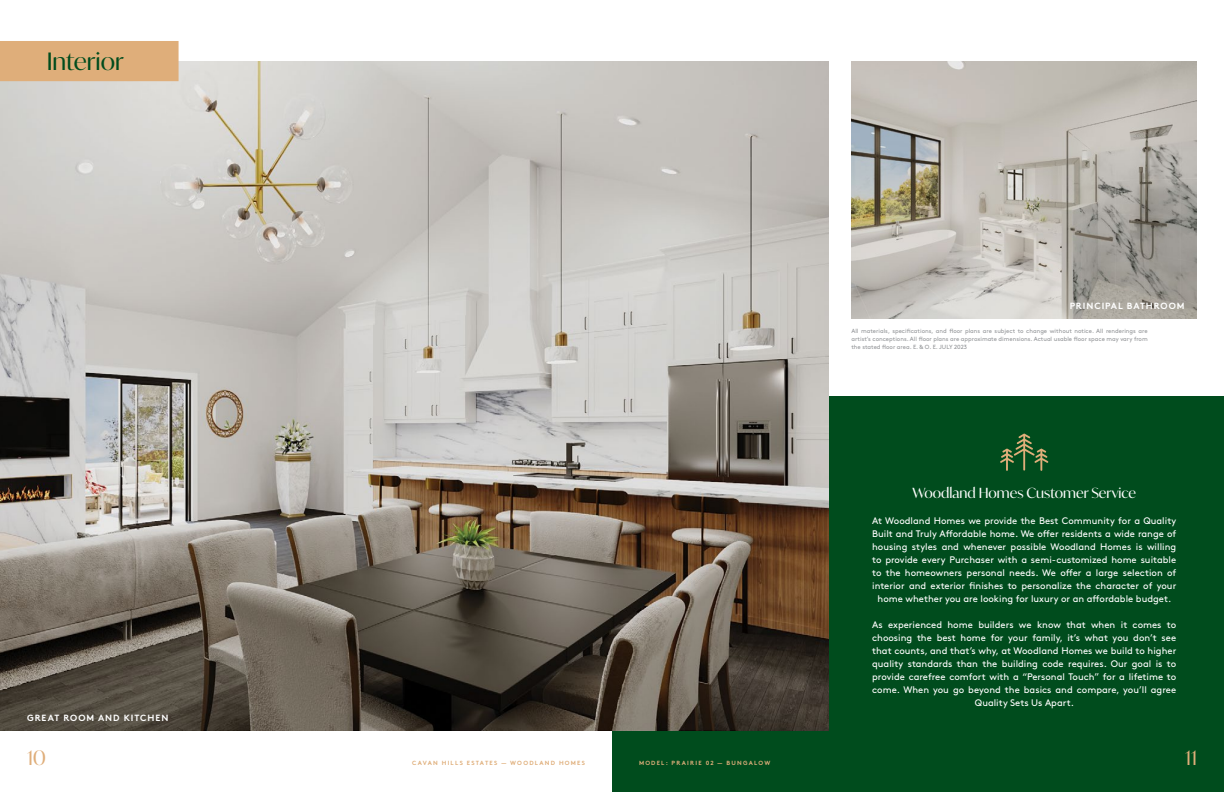
<style>
.page{position:relative;width:1224px;height:792px;background:#fff}
.page>*{position:absolute;margin:0;border:0;box-sizing:border-box;transform-origin:0 0}
.t1{font:24px "Ivy Mode";color:#004c1d}
.t2{font:20px "Ivy Mode";color:#dfae7a}
.t3{font:14px "Ivy Mode";color:#fff}
.t4{font:9.5px/13px "Brown";color:#fff;text-align:center}
.t5{font:700 9px "Brown";letter-spacing:.1em;color:#fff}
.t6{font:6px/8px "Brown";color:#939598;text-align:justify}
.t7{font:700 6px "Brown";letter-spacing:.2em;color:#dfae7a}
</style>
<div class="page">
<div style="left:612px;top:396px;width:612px;height:396px;background:#004c1d"></div>
<img style="left:0;top:61px;width:829px;height:670px">
<img style="left:851px;top:61px;width:346px;height:257px">
<div style="left:0;top:41px;width:179px;height:40px;background:#dfae7a"></div>
<svg style="left:1000px;top:434px;width:48px;height:37px"></svg>
<h1 class="t1" style="left:47px;top:45px;width:78px">Interior</h1>
<p class="t5" style="left:27px;top:710px;width:143px">GREAT ROOM AND KITCHEN</p>
<p class="t5" style="left:1070px;top:298px;width:116px">PRINCIPAL BATHROOM</p>
<p class="t6" style="left:851px;top:326px;width:298px">All materials, specifications, and floor plans are subject to change without notice. All renderings are artist’s conceptions. All floor plans are approximate dimensions. Actual usable floor space may vary from the stated floor area. E. &amp; O. E. JULY 2023</p>
<h3 class="t3" style="left:912px;top:483px;width:225px">Woodland Homes Customer Service</h3>
<p class="t4" style="left:872px;top:513px;width:306px">At Woodland Homes we provide the Best Community for a Quality Built and Truly Affordable home. We offer residents a wide range of housing styles and whenever possible Woodland Homes is willing to provide every Purchaser with a semi-customized home suitable to the homeowners personal needs. We offer a large selection of interior and exterior finishes to personalize the character of your home whether you are looking for luxury or an affordable budget.</p>
<p class="t4" style="left:872px;top:617px;width:306px">As experienced home builders we know that when it comes to choosing the best home for your family, it’s what you don’t see that counts, and that’s why, at Woodland Homes we build to higher quality standards than the building code requires. Our goal is to provide carefree comfort with a “Personal Touch” for a lifetime to come. When you go beyond the basics and compare, you’ll agree Quality Sets Us Apart.</p>
<h2 class="t2" style="left:27px;top:744px;width:21px">10</h2>
<p class="t7" style="left:412px;top:758px;width:174px">CAVAN HILLS ESTATES — WOODLAND HOMES</p>
<p class="t7" style="left:639px;top:758px;width:133px">MODEL: PRAIRIE 02 — BUNGALOW</p>
<h2 class="t2" style="left:1185px;top:744px;width:13px">11</h2>
</div>
